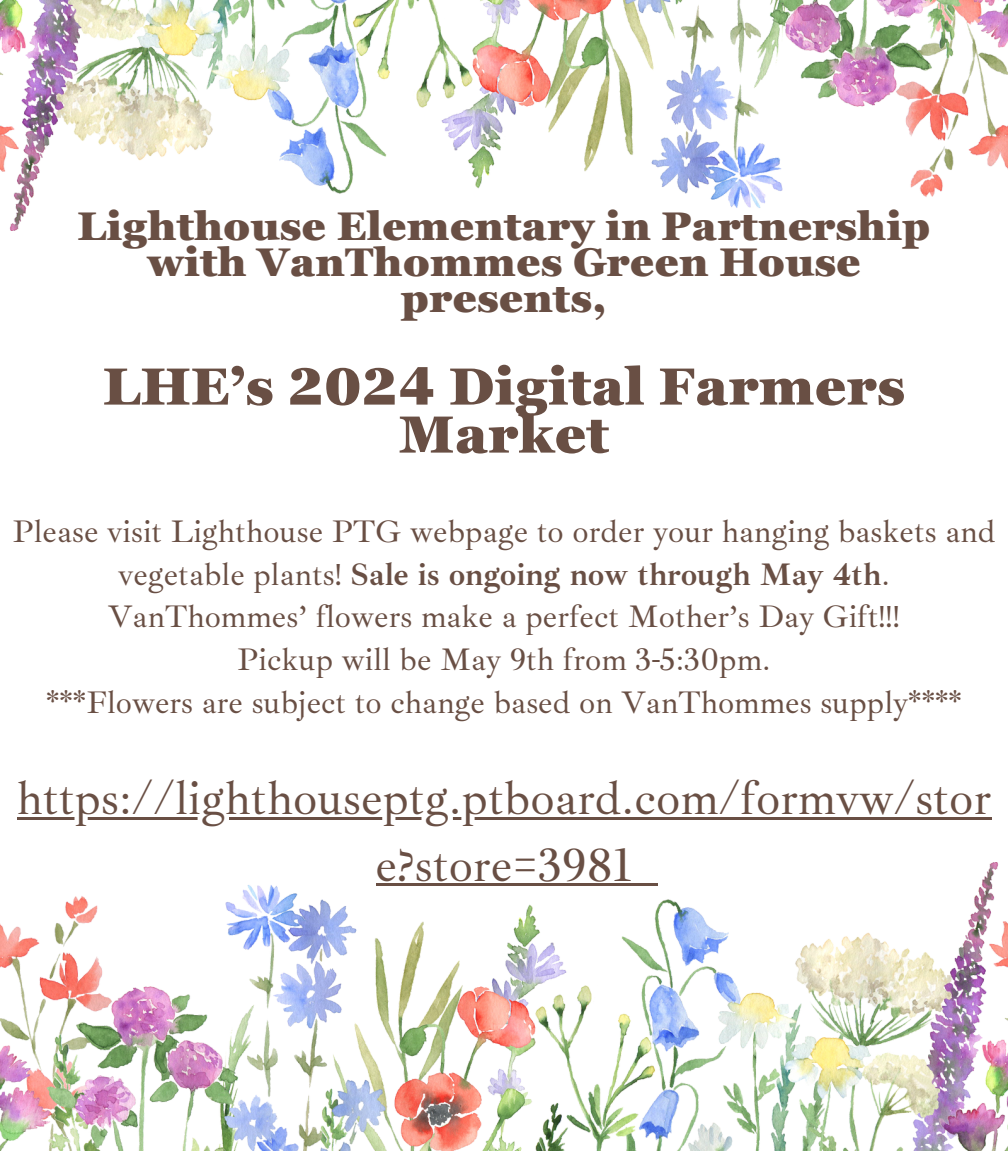
<style>
.page{position:relative;width:1008px;height:1152px;background:#fff}
.page>*{position:absolute;margin:0;border:0;box-sizing:border-box;transform-origin:0 0}
.t1{font:900 52px/48px "Georgia Pro";color:#694f44;text-align:center}
.t2{font:48px/66.8px "Ibarra Real Nova";color:#694f44;text-align:center}
.t3{font:900 40px/36px "Georgia Pro";color:#694f44;text-align:center}
.t4{font:32px/42.8px "Ibarra Real Nova";color:#694f44;text-align:center}
.s1{font-weight:700}
</style>
<div class="page">
<img style="left:0;top:863px;width:1008px;height:288px">
<img style="left:0;top:0;width:1008px;height:230px">
<hr style="left:17px;top:817px;width:974px;height:2px;background:#694f44">
<hr style="left:376px;top:883px;width:256px;height:3px;background:#694f44">
<hr style="left:632px;top:883px;width:26px;height:3px;background:#694f44">
<h3 class="t3" style="left:77px;top:208px;width:855px">Lighthouse Elementary in Partnership with VanThommes Green House presents,</h3>
<p class="t1" style="left:103px;top:362px;width:804px">LHE’s 2024 Digital Farmers<br>Market</p>
<p class="t4" style="left:12px;top:510px;width:985px">Please visit Lighthouse PTG webpage to order your hanging baskets and vegetable plants! <span class="s1">Sale is ongoing now through May 4th</span>.</p>
<p class="t4" style="left:108px;top:596px;width:793px">VanThommes’ flowers make a perfect Mother’s Day Gift!!!</p>
<p class="t4" style="left:237px;top:638px;width:535px">Pickup will be May 9th from 3-5:30pm.</p>
<p class="t4" style="left:46px;top:681px;width:917px">***Flowers are subject to change based on VanThommes supply****</p>
<h2 class="t2" style="left:17px;top:765px;width:976px">https://lighthouseptg.ptboard.com/formvw/stor e?store=3981</h2>
</div>
